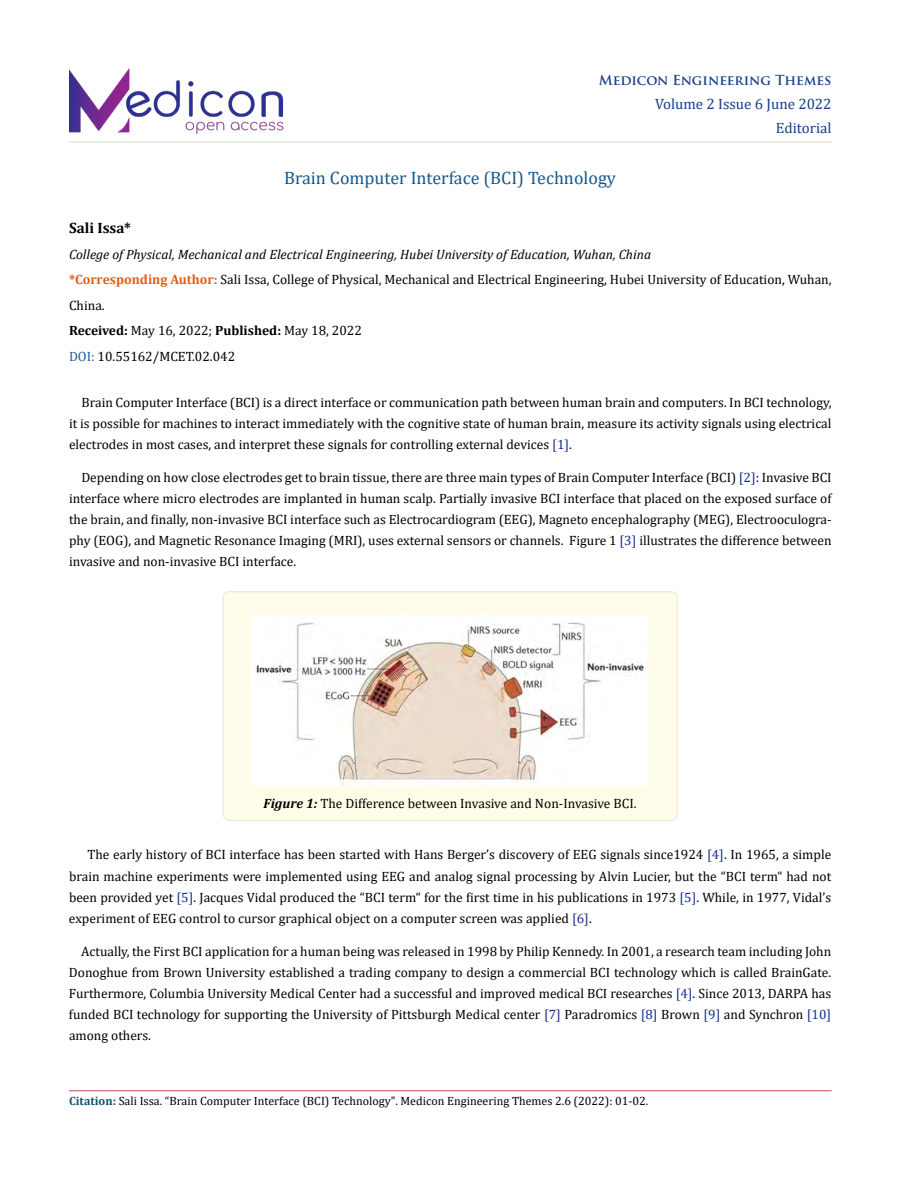
<style>
.page{position:relative;width:900px;height:1188px;background:#fff}
.page>*{position:absolute;margin:0;border:0;box-sizing:border-box;transform-origin:0 0}
.t1{font:18px "Cambria";color:#15588c}
.t2{font:15px/24px "Cambria";color:#173e88;text-align:right}
.t3{font:700 15px "Cambria";color:#000}
.t4{font:13.5px/21px "Cambria";color:#000;text-align:justify}
.t5{font:700 13.5px "Trajan Pro";color:#173e88}
.t6{font:12px "Cambria";color:#000}
.s1{font-style:italic}
.s2{font-weight:700;color:#e05d1a}
.s3{font-weight:700}
.s4{color:#215e9e}
.s5{color:#152c8c}
.s6{font-weight:700;font-style:italic}
.s7{font-weight:700;color:#0e536a}
.s8{font-weight:700;color:#173e88}
</style>
<div class="page">
<img style="left:69px;top:68px;width:218px;height:74px">
<hr style="left:69px;top:1091px;width:763px;height:1px;background:#c0504d">
<hr style="left:69px;top:142px;width:762px;height:1px;background:#e0dfcd">
<div style="left:223px;top:592px;width:454px;height:228px;background:#fffde9;border-radius:6px"></div>
<div style="left:223px;top:591px;width:455px;height:230px;border:2px solid #eeece1;border-radius:6px"></div>
<img style="left:252px;top:616px;width:396px;height:170px">
<p class="t5" style="left:599px;top:72px;width:234px">Medicon Engineering Themes</p>
<p class="t2" style="left:655px;top:92px;width:178px">Volume 2 Issue 6 June 2022<br>Editorial</p>
<h1 class="t1" style="left:284px;top:167px;width:333px">Brain Computer Interface (BCI) Technology</h1>
<p class="t3" style="left:69px;top:218px;width:64px">Sali Issa*</p>
<p class="t4" style="left:69px;top:241px;width:764px;line-height:25.5px;text-align:left"><span class="s1">College of Physical, Mechanical and Electrical Engineering, Hubei University of Education, Wuhan, China<br></span><span class="s2">*Corresponding Author:</span> Sali Issa, College of Physical, Mechanical and Electrical Engineering, Hubei University of Education, Wuhan, China.<br><span class="s3">Received:</span> May 16, 2022; <span class="s3">Published:</span> May 18, 2022<br><span class="s4">DOI:</span> 10.55162/MCET.02.042</p>
<p class="t4" style="left:69px;top:391px;width:764px;text-indent:13px">Brain Computer Interface (BCI) is a direct interface or communication path between human brain and computers. In BCI technology, it is possible for machines to interact immediately with the cognitive state of human brain, measure its activity signals using electrical electrodes in most cases, and interpret these signals for controlling external devices <span class="s5">[1]</span>.</p>
<p class="t4" style="left:69px;top:466px;width:764px;text-indent:12px">Depending on how close electrodes get to brain tissue, there are three main types of Brain Computer Interface (BCI) <span class="s5">[2]</span>: Invasive BCI interface where micro electrodes are implanted in human scalp. Partially invasive BCI interface that placed on the exposed surface of the brain, and finally, non-invasive BCI interface such as Electrocardiogram (EEG), Magneto encephalography (MEG), Electrooculogra&shy;phy (EOG), and Magnetic Resonance Imaging (MRI), uses external sensors or channels. Figure 1 <span class="s5">[3]</span> illustrates the difference between invasive and non-invasive BCI interface.</p>
<p class="t4" style="left:264px;top:792px;width:374px"><span class="s6">Figure 1:</span> The Difference between Invasive and Non-Invasive BCI.</p>
<p class="t4" style="left:69px;top:844px;width:764px;text-indent:19px">The early history of BCI interface has been started with Hans Berger’s discovery of EEG signals since1924 <span class="s5">[4]</span>. In 1965, a simple brain machine experiments were implemented using EEG and analog signal processing by Alvin Lucier, but the “BCI term“ had not been provided yet <span class="s5">[5]</span>. Jacques Vidal produced the “BCI term“ for the first time in his publications in 1973 <span class="s5">[5]</span>. While, in 1977, Vidal’s experiment of EEG control to cursor graphical object on a computer screen was applied <span class="s5">[6]</span>.</p>
<p class="t4" style="left:69px;top:940px;width:764px;text-indent:12px">Actually, the First BCI application for a human being was released in 1998 by Philip Kennedy. In 2001, a research team including John Donoghue from Brown University established a trading company to design a commercial BCI technology which is called BrainGate.<br>Furthermore, Columbia University Medical Center had a successful and improved medical BCI researches <span class="s5">[4]</span>. Since 2013, DARPA has funded BCI technology for supporting the University of Pittsburgh Medical center <span class="s5">[7]</span> Paradromics <span class="s5">[8]</span> Brown <span class="s5">[9]</span> and Synchron <span class="s5">[10] </span>among others.</p>
<p class="t6" style="left:69px;top:1094px;width:581px"><span class="s7">Citation</span><span class="s8">:</span> Sali Issa. “Brain Computer Interface (BCI) Technology". Medicon Engineering Themes 2.6 (2022): 01-02.</p>
</div>
